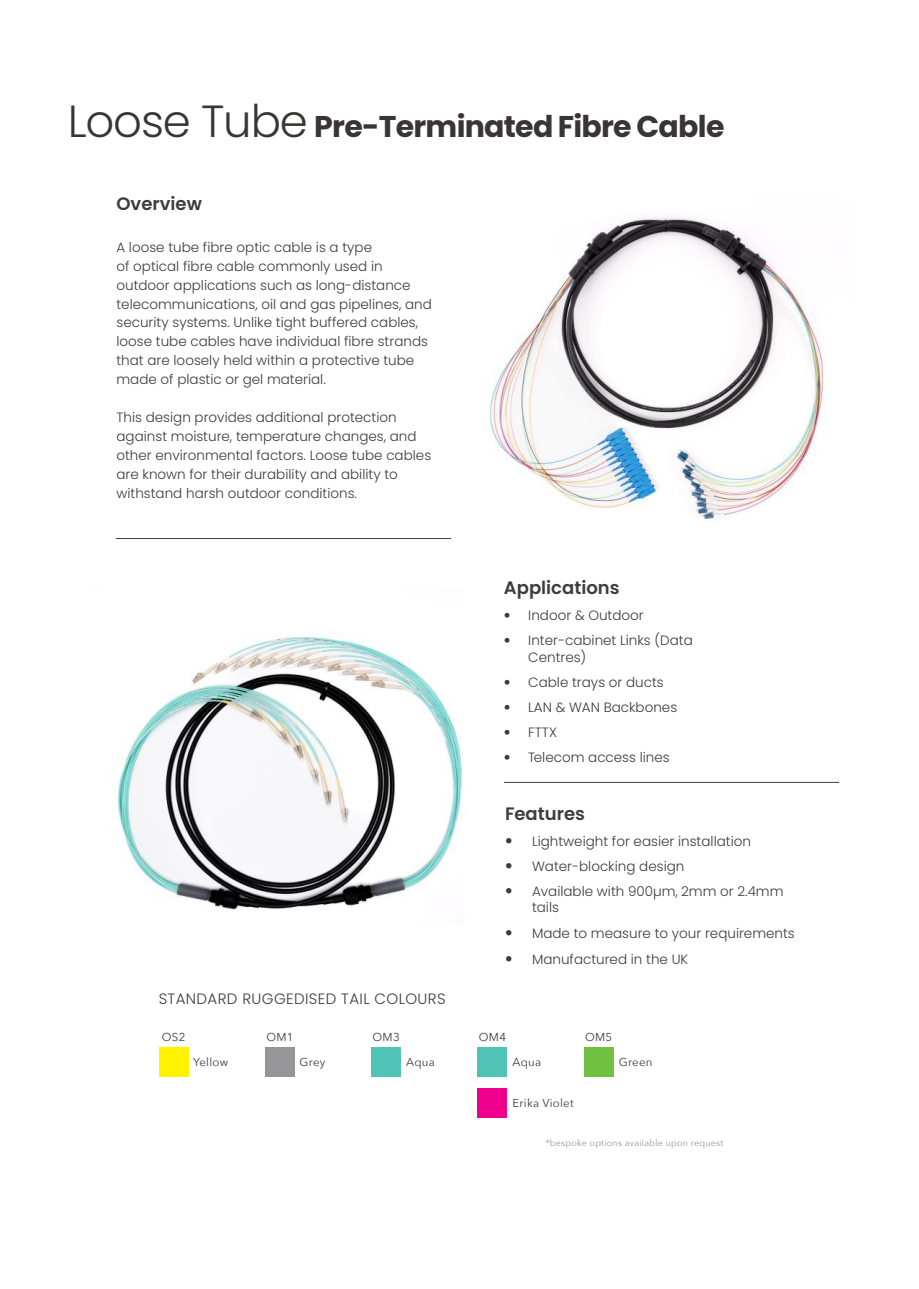
<style>
.page{position:relative;width:919px;height:1289px;background:#fff}
.page>*{position:absolute;margin:0;border:0;box-sizing:border-box;transform-origin:0 0}
.t1{font:700 30px "Poppins";letter-spacing:-.025em;color:#393535}
.t2{font:600 18px "Poppins";color:#3c3c3c}
.t3{font:300 15px "Poppins";letter-spacing:.025em;color:#3c3c3c}
.t4{font:300 13.5px/18.9px "Poppins";color:#3c3c3c}
.t5{font:11.4px "Avenir Next";letter-spacing:.025em;color:#3c3c3c}
.t6{font:9px "Avenir Next";letter-spacing:.025em;color:#969698}
.s1{font-weight:300;font-size:45px}
.s2{font-family:"Avenir Next";font-weight:200}
.s3{font-family:"Avenir Next";font-weight:200;font-size:15px}
</style>
<div class="page">
<img style="left:489px;top:217px;width:337px;height:303px">
<img style="left:117px;top:635px;width:346px;height:275px">
<hr style="left:504px;top:782px;width:335px;height:1px;background:#3c3c3c">
<hr style="left:116px;top:538px;width:335px;height:1px;background:#3c3c3c">
<div style="left:265px;top:1047px;width:30px;height:30px;background:#969698"></div>
<div style="left:371px;top:1047px;width:30px;height:30px;background:#4ec3b6"></div>
<div style="left:477px;top:1047px;width:30px;height:30px;background:#4ec3b6"></div>
<div style="left:583px;top:1047px;width:30px;height:30px;background:#70c142"></div>
<div style="left:477px;top:1088px;width:30px;height:30px;background:#ee008c"></div>
<div style="left:159px;top:1047px;width:30px;height:30px;background:#fff300"></div>
<h1 class="t1" style="left:68px;top:109px;width:658px"><span class="s1">Loose Tube</span> Pre-Terminated Fibre Cable</h1>
<h2 class="t2" style="left:116px;top:193px;width:87px">Overview</h2>
<p class="t4" style="left:116px;top:238px;width:317px">A loose tube fibre optic cable is a type<br>of optical fibre cable commonly used in outdoor applications such as long-distance telecommunications, oil and gas pipelines, and security systems. Unlike tight buffered cables, loose tube cables have individual fibre strands that are loosely held within a protective tube made of plastic or gel material.</p>
<p class="t4" style="left:116px;top:408px;width:316px">This design provides additional protection against moisture, temperature changes, and other environmental factors. Loose tube cables are known for their durability and ability to withstand harsh outdoor conditions.</p>
<p class="t3" style="left:159px;top:990px;width:288px">STANDARD RUGGEDISED TAIL COLOURS</p>
<h2 class="t2" style="left:504px;top:577px;width:117px">Applications</h2>
<p class="t4" style="left:504px;top:606px;width:141px"><span class="s2">•</span> Indoor &amp; Outdoor</p>
<p class="t4" style="left:528px;top:632px;width:166px;line-height:16.2px;text-indent:-24px"><span class="s2">•</span> Inter-cabinet Links (Data<br>Centres)</p>
<p class="t4" style="left:504px;top:672px;width:161px"><span class="s2">•</span> Cable trays or ducts</p>
<p class="t4" style="left:504px;top:698px;width:175px"><span class="s2">•</span> LAN &amp; WAN Backbones</p>
<p class="t4" style="left:504px;top:723px;width:54px"><span class="s2">•</span> FTTX</p>
<p class="t4" style="left:504px;top:748px;width:167px"><span class="s2">•</span> Telecom access lines</p>
<h2 class="t2" style="left:505px;top:802px;width:81px">Features</h2>
<p class="t4" style="left:505px;top:831px;width:247px"><span class="s3">•</span> Lightweight for easier installation</p>
<p class="t4" style="left:505px;top:856px;width:181px"><span class="s3">•</span> Water-blocking design</p>
<p class="t4" style="left:532px;top:883px;width:253px;line-height:16.2px;text-indent:-27px"><span class="s3">•</span> Available with 900µm, 2mm or 2.4mm tails</p>
<p class="t4" style="left:505px;top:923px;width:291px"><span class="s3">•</span> Made to measure to your requirements</p>
<p class="t4" style="left:505px;top:949px;width:185px"><span class="s3">•</span> Manufactured in the UK</p>
<p class="t5" style="left:162px;top:1027px;width:25px">OS2</p>
<p class="t5" style="left:266px;top:1027px;width:29px">OM1</p>
<p class="t5" style="left:372px;top:1027px;width:29px">OM3</p>
<p class="t5" style="left:479px;top:1027px;width:29px">OM4</p>
<p class="t5" style="left:585px;top:1027px;width:29px">OM5</p>
<p class="t5" style="left:193px;top:1052px;width:37px">Yellow</p>
<p class="t5" style="left:299px;top:1052px;width:27px">Grey</p>
<p class="t5" style="left:406px;top:1052px;width:30px">Aqua</p>
<p class="t5" style="left:512px;top:1052px;width:30px">Aqua</p>
<p class="t5" style="left:512px;top:1093px;width:63px">Erika Violet</p>
<p class="t5" style="left:618px;top:1052px;width:35px">Green</p>
<p class="t6" style="left:545px;top:1135px;width:179px">*bespoke options available upon request</p>
</div>
